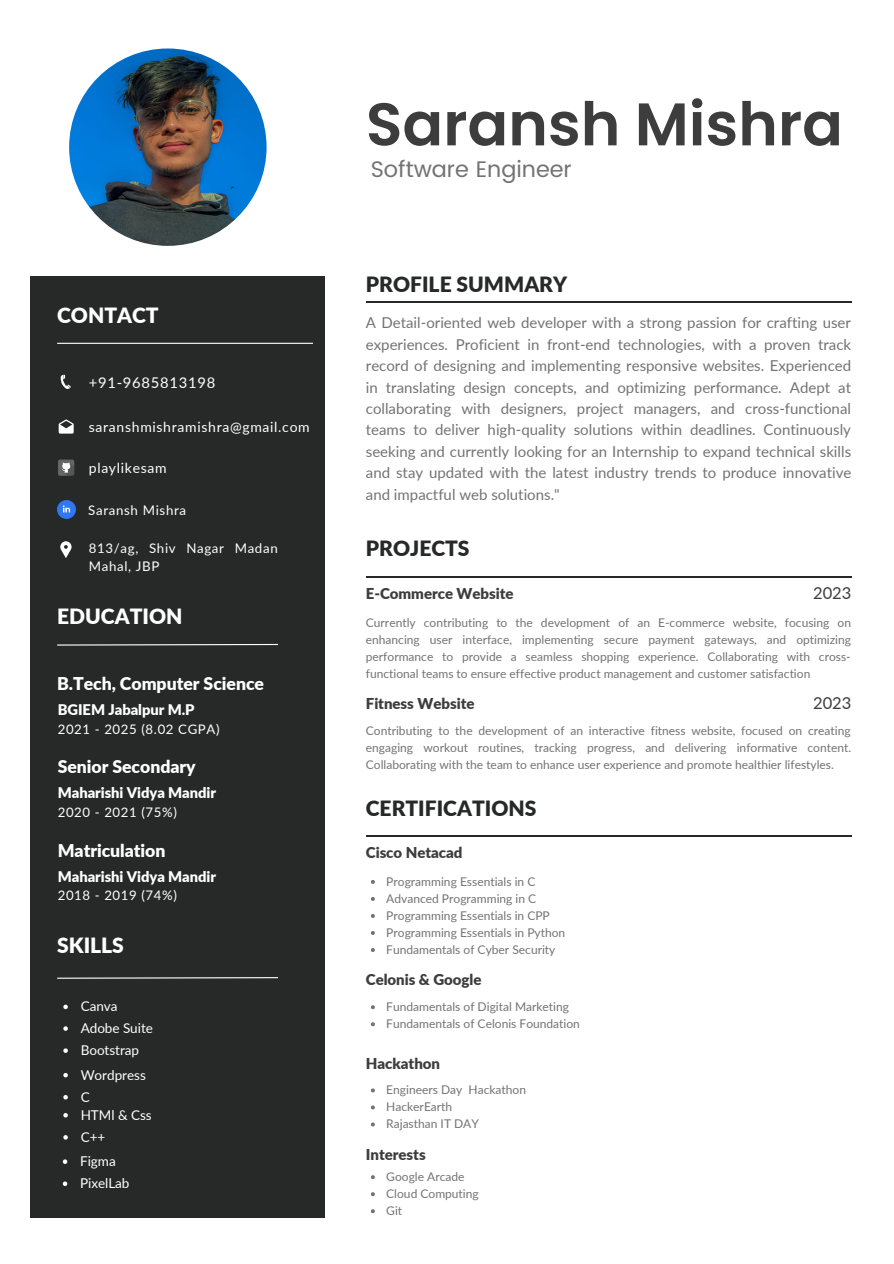
<style>
.page{position:relative;width:894px;height:1264px;background:#fff}
.page>*{position:absolute;margin:0;border:0;box-sizing:border-box;transform-origin:0 0}
.t1{font:600 60px "Poppins";color:#3d3d3d}
.t2{font:22.5px "Poppins";color:#737373}
.t3{font:900 21px "Lato";color:#272828}
.t4{font:900 21px "Lato";color:#fff}
.t5{font:900 17.7px "Lato";letter-spacing:-.005em;color:#fff}
.t6{font:16.5px "Lato";color:#3d3d3d}
.t7{font:15px/21.5px "Lato";color:#737373;text-align:justify}
.t8{font:900 15px "Lato";color:#3d3d3d}
.t9{font:900 14.7px "Lato";letter-spacing:-.005em;color:#fff}
.t10{font:14.7px "Lato";letter-spacing:.05em;color:#fff}
.t11{font:13.95px "Lato";letter-spacing:.05em;color:#fff}
.t12{font:13.5px "Lato";letter-spacing:-.005em;color:#fff}
.t13{font:13.2px/17.7px "Lato";letter-spacing:.05em;color:#fff}
.t14{font:12px/17px "Lato";color:#737373;text-align:justify}
</style>
<div class="page">
<div style="left:30px;top:276px;width:295px;height:941px;background:#272828"></div>
<hr style="left:57px;top:343px;width:256px;height:1px;background:#fff">
<svg style="left:59px;top:419px;width:15px;height:14px"></svg>
<svg style="left:61px;top:374px;width:10px;height:15px"></svg>
<img style="left:69px;top:48px;width:197px;height:198px;border-radius:50%">
<svg style="left:57px;top:643px;width:222px;height:3px"></svg>
<svg style="left:57px;top:977px;width:222px;height:2px"></svg>
<svg style="left:63px;top:1004px;width:5px;height:5px"></svg>
<svg style="left:63px;top:1026px;width:5px;height:4px"></svg>
<svg style="left:63px;top:1135px;width:5px;height:4px"></svg>
<svg style="left:63px;top:1072px;width:5px;height:5px"></svg>
<svg style="left:63px;top:1095px;width:5px;height:4px"></svg>
<svg style="left:63px;top:1113px;width:5px;height:4px"></svg>
<svg style="left:63px;top:1048px;width:5px;height:4px"></svg>
<svg style="left:63px;top:1159px;width:4px;height:4px"></svg>
<svg style="left:63px;top:1181px;width:4px;height:4px"></svg>
<svg style="left:60px;top:541px;width:11px;height:17px"></svg>
<img style="left:57px;top:500px;width:18px;height:18px">
<img style="left:58px;top:459px;width:17px;height:17px">
<hr style="left:366px;top:302px;width:485px;height:1px;background:#272828">
<hr style="left:366px;top:576px;width:485px;height:1px;background:#272828">
<hr style="left:366px;top:835px;width:485px;height:1px;background:#272828">
<svg style="left:371px;top:880px;width:4px;height:3px"></svg>
<svg style="left:371px;top:897px;width:4px;height:3px"></svg>
<svg style="left:371px;top:914px;width:4px;height:4px"></svg>
<svg style="left:371px;top:931px;width:4px;height:4px"></svg>
<svg style="left:371px;top:948px;width:4px;height:4px"></svg>
<svg style="left:371px;top:1005px;width:4px;height:4px"></svg>
<svg style="left:371px;top:1022px;width:4px;height:4px"></svg>
<svg style="left:371px;top:1088px;width:4px;height:4px"></svg>
<svg style="left:371px;top:1105px;width:4px;height:4px"></svg>
<svg style="left:371px;top:1122px;width:4px;height:4px"></svg>
<svg style="left:371px;top:1175px;width:4px;height:4px"></svg>
<svg style="left:371px;top:1192px;width:4px;height:4px"></svg>
<svg style="left:371px;top:1209px;width:4px;height:4px"></svg>
<p class="t4" style="left:57px;top:302px;width:103px">CONTACT</p>
<p class="t10" style="left:89px;top:373px;width:128px">+91-9685813198</p>
<p class="t11" style="left:89px;top:418px;width:222px">saranshmishramishra@gmail.com</p>
<p class="t11" style="left:89px;top:459px;width:79px">playlikesam</p>
<p class="t13" style="left:88px;top:501px;width:99px">Saransh Mishra</p>
<p class="t13" style="left:89px;top:539px;width:190px">813/ag, Shiv Nagar Madan<br>Mahal, JBP</p>
<p class="t4" style="left:57px;top:603px;width:127px">EDUCATION</p>
<p class="t5" style="left:57px;top:672px;width:208px">B.Tech, Computer Science</p>
<p class="t9" style="left:58px;top:700px;width:138px">BGIEM Jabalpur M.P</p>
<p class="t13" style="left:58px;top:719px;width:163px">2021 - 2025 (8.02 CGPA)</p>
<p class="t5" style="left:58px;top:756px;width:139px">Senior Secondary</p>
<p class="t9" style="left:58px;top:783px;width:160px">Maharishi Vidya Mandir</p>
<p class="t13" style="left:58px;top:802px;width:121px">2020 - 2021 (75%)</p>
<p class="t5" style="left:58px;top:839px;width:109px">Matriculation</p>
<p class="t9" style="left:58px;top:867px;width:160px">Maharishi Vidya Mandir</p>
<p class="t13" style="left:58px;top:886px;width:121px">2018 - 2019 (74%)</p>
<p class="t4" style="left:57px;top:932px;width:68px">SKILLS</p>
<p class="t12" style="left:81px;top:998px;width:38px">Canva</p>
<p class="t12" style="left:81px;top:1019px;width:74px">Adobe Suite</p>
<p class="t12" style="left:81px;top:1041px;width:60px">Bootstrap</p>
<p class="t12" style="left:81px;top:1066px;width:67px">Wordpress</p>
<p class="t12" style="left:81px;top:1088px;width:11px">C</p>
<p class="t12" style="left:81px;top:1106px;width:72px">HTMl &amp; Css</p>
<p class="t12" style="left:81px;top:1128px;width:26px">C++</p>
<p class="t12" style="left:80px;top:1152px;width:37px">Figma</p>
<p class="t12" style="left:80px;top:1174px;width:51px">PixelLab</p>
<p class="t1" style="left:366px;top:82px;width:478px">Saransh Mishra</p>
<p class="t2" style="left:370px;top:156px;width:202px">Software Engineer</p>
<p class="t3" style="left:366px;top:271px;width:203px">PROFILE SUMMARY</p>
<p class="t7" style="left:366px;top:312px;width:487px">A Detail-oriented web developer with a strong passion for crafting user experiences. Proficient in front-end technologies, with a proven track record of designing and implementing responsive websites. Experienced in translating design concepts, and optimizing performance. Adept at collaborating with designers, project managers, and cross-functional teams to deliver high-quality solutions within deadlines. Continuously seeking and currently looking for an Internship to expand technical skills and stay updated with the latest industry trends to produce innovative and impactful web solutions."</p>
<p class="t3" style="left:366px;top:535px;width:105px">PROJECTS</p>
<p class="t8" style="left:366px;top:584px;width:149px">E-Commerce Website</p>
<p class="t6" style="left:812px;top:582px;width:40px">2023</p>
<p class="t14" style="left:366px;top:613px;width:486px">Currently contributing to the development of an E-commerce website, focusing on enhancing user interface, implementing secure payment gateways, and optimizing performance to provide a seamless shopping experience. Collaborating with cross&shy;functional teams to ensure effective product management and customer satisfaction</p>
<p class="t8" style="left:366px;top:694px;width:110px">Fitness Website</p>
<p class="t6" style="left:812px;top:692px;width:40px">2023</p>
<p class="t14" style="left:366px;top:721px;width:487px">Contributing to the development of an interactive fitness website, focused on creating engaging workout routines, tracking progress, and delivering informative content.<br>Collaborating with the team to enhance user experience and promote healthier lifestyles.</p>
<p class="t3" style="left:366px;top:794px;width:172px">CERTIFICATIONS</p>
<p class="t8" style="left:366px;top:843px;width:98px">Cisco Netacad</p>
<p class="t14" style="left:386px;top:872px;width:150px">Programming Essentials in C</p>
<p class="t14" style="left:386px;top:889px;width:151px">Advanced Programming in C</p>
<p class="t14" style="left:386px;top:906px;width:165px">Programming Essentials in CPP</p>
<p class="t14" style="left:386px;top:923px;width:180px">Programming Essentials in Python</p>
<p class="t14" style="left:386px;top:940px;width:171px">Fundamentals of Cyber Security</p>
<p class="t8" style="left:366px;top:970px;width:117px">Celonis &amp; Google</p>
<p class="t14" style="left:386px;top:998px;width:184px">Fundamentals of Digital Marketing</p>
<p class="t14" style="left:386px;top:1015px;width:195px">Fundamentals of Celonis Foundation</p>
<p class="t8" style="left:366px;top:1053px;width:76px">Hackathon</p>
<p class="t14" style="left:386px;top:1081px;width:141px">Engineers Day Hackathon</p>
<p class="t14" style="left:386px;top:1098px;width:67px">HackerEarth</p>
<p class="t14" style="left:386px;top:1115px;width:94px">Rajasthan IT DAY</p>
<p class="t8" style="left:366px;top:1145px;width:61px">Interests</p>
<p class="t14" style="left:386px;top:1167px;width:80px">Google Arcade</p>
<p class="t14" style="left:386px;top:1185px;width:94px">Cloud Computing</p>
<p class="t14" style="left:386px;top:1202px;width:17px">Git</p>
</div>
